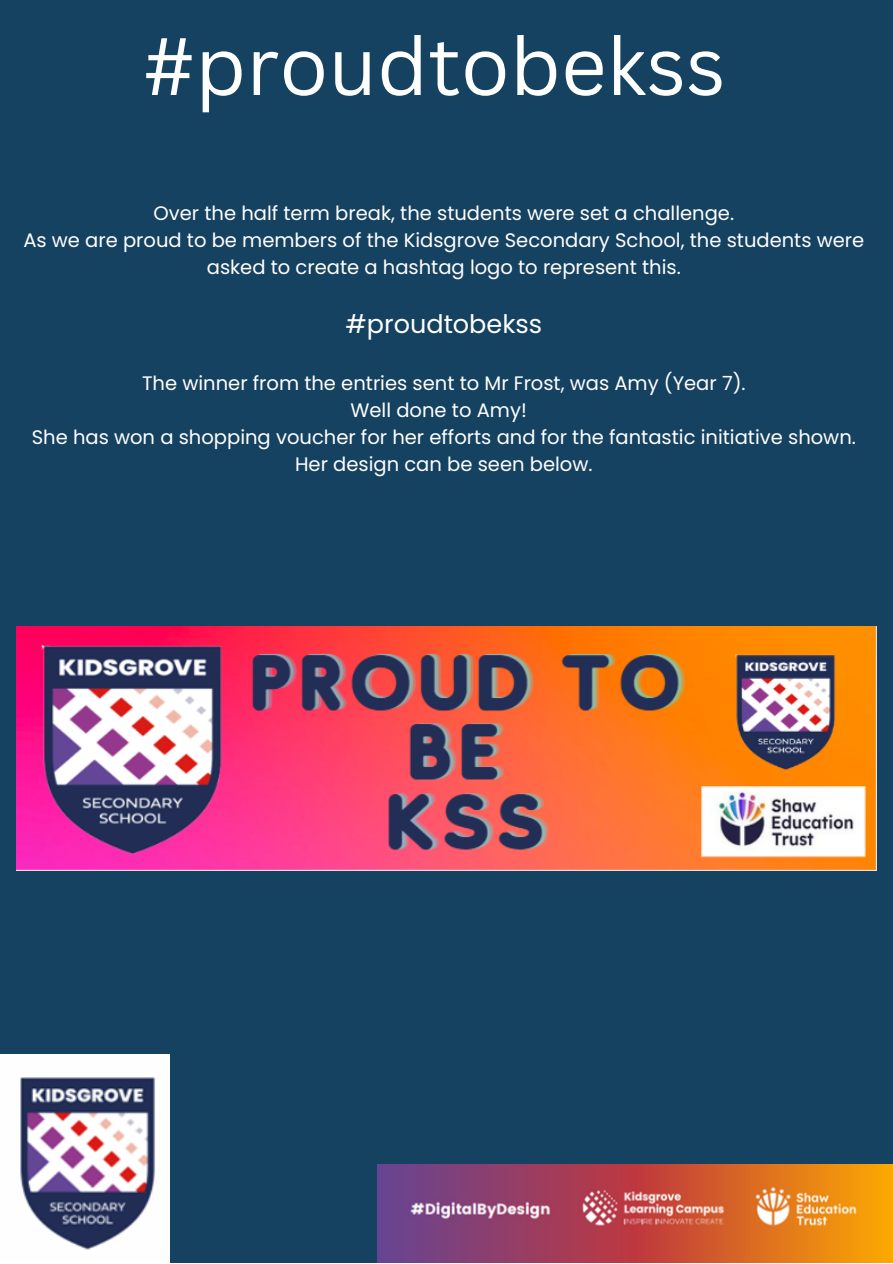
<style>
.page{position:relative;width:893px;height:1264px;background:#fff}
.page>*{position:absolute;margin:0;border:0;box-sizing:border-box;transform-origin:0 0}
.t1{font:79.5px "Canva Sans";color:#fff}
.t2{font:25.5px "Poppins";color:#fff}
.t3{font:19.5px/27px "Poppins";color:#fff;text-align:center}
</style>
<div class="page">
<div style="left:0;top:0;width:892px;height:1262px;background:#154260"></div>
<img style="left:0;top:1054px;width:170px;height:208px">
<img style="left:378px;top:1164px;width:514px;height:97px">
<img style="left:17px;top:626px;width:859px;height:244px">
<h1 class="t1" style="left:143px;top:10px;width:584px">#proudtobekss</h1>
<p class="t3" style="left:23px;top:199px;width:842px">Over the half term break, the students were set a challenge.<br>As we are proud to be members of the Kidsgrove Secondary School, the students were asked to create a hashtag logo to represent this.</p>
<h2 class="t2" style="left:345px;top:306px;width:198px">#proudtobekss</h2>
<p class="t3" style="left:32px;top:369px;width:825px">The winner from the entries sent to Mr Frost, was Amy (Year 7).<br>Well done to Amy!<br>She has won a shopping voucher for her efforts and for the fantastic initiative shown.<br>Her design can be seen below.</p>
</div>
